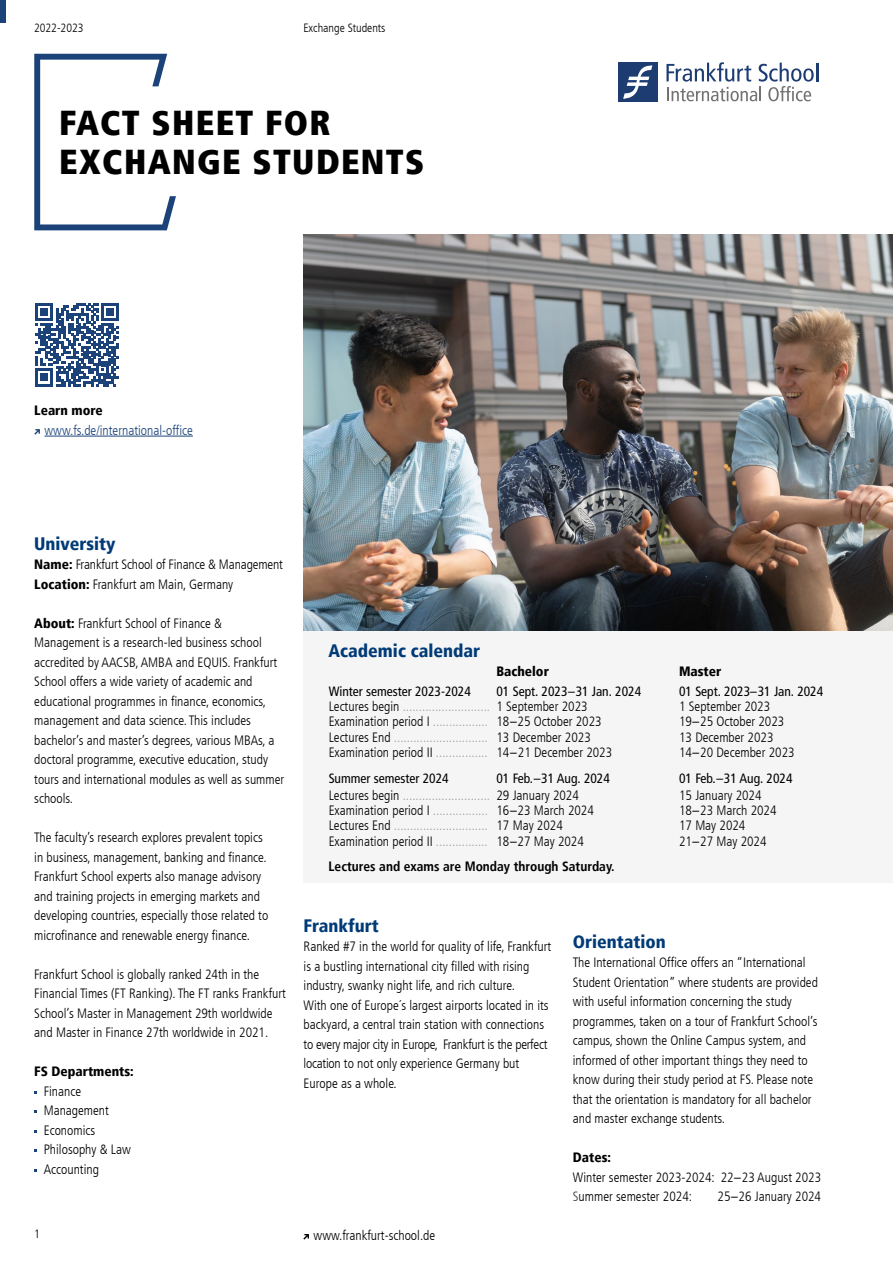
<style>
.page{position:relative;width:893px;height:1263px;background:#fff}
.page>*{position:absolute;margin:0;border:0;box-sizing:border-box;transform-origin:0 0}
.t1{font:900 condensed 34.5px/39px "Frutiger LT";letter-spacing:.04em;color:#000}
.t2{font:900 condensed 18px "Frutiger LT";color:#003b77}
.t3{font:300 condensed 13.5px/19.5px "Frutiger LT";color:#000}
.t4{font:300 condensed 13.5px "Frutiger LT";color:#9d9d9c}
.t5{font:condensed 13.5px "Frutiger LT";color:#000}
.t6{font:700 condensed 13.5px "Frutiger LT";color:#000}
.t7{font:900 condensed 13.5px "Frutiger LT";color:#000}
.t8{font:300 condensed 13.5px "Frutiger LT";color:#1b4379}
.t9{font:300 condensed 12px "Frutiger LT";color:#000}
.s1{font-weight:900}
.s2{color:#9d9d9c}
.s3{font-weight:400}
.s4{color:#000}
.s5{color:#3c3c3b}
</style>
<div class="page">
<div style="left:0;top:0;width:6px;height:23px;background:#1b4379"></div>
<svg style="left:303px;top:1234px;width:6px;height:5px"></svg>
<div style="left:304px;top:630px;width:589px;height:252px;background:#f6f5f5"></div>
<svg style="left:34px;top:54px;width:142px;height:176px"></svg>
<hr style="left:45px;top:436px;width:148px;height:1px;background:#1b4379">
<svg style="left:34px;top:429px;width:6px;height:6px"></svg>
<img style="left:304px;top:234px;width:589px;height:396px">
<svg style="left:36px;top:303px;width:83px;height:83px"></svg>
<div style="left:618px;top:62px;width:40px;height:40px;background:#1d3c72"></div>
<svg style="left:623px;top:65px;width:29px;height:34px"></svg>
<svg style="left:666px;top:62px;width:152px;height:39px"></svg>
<p class="t9" style="left:34px;top:21px;width:51px">2022-2023</p>
<p class="t9" style="left:303px;top:21px;width:84px">Exchange Students</p>
<h1 class="t1" style="left:59px;top:103px;width:367px">FACT SHEET FOR<br>EXCHANGE STUDENTS</h1>
<p class="t7" style="left:34px;top:402px;width:70px">Learn more</p>
<p class="t8" style="left:45px;top:422px;width:150px">www.fs.de/international-office</p>
<h2 class="t2" style="left:34px;top:533px;width:83px">University</h2>
<p class="t3" style="left:34px;top:555px;width:250px"><span class="s1">Name:</span> Frankfurt School of Finance &amp; Management<br><span class="s1">Location:</span> Frankfurt am Main, Germany</p>
<p class="t3" style="left:34px;top:614px;width:252px"><span class="s1">About:</span> Frankfurt School of Finance &amp; Management is a research-led business school accredited by AACSB, AMBA and EQUIS. Frankfurt School offers a wide variety of academic and educational programmes in finance, economics, management and data science. This includes bachelor’s and master’s degrees, various MBAs, a doctoral programme, executive education, study tours and international modules as well as summer schools.</p>
<p class="t3" style="left:34px;top:828px;width:236px">The faculty’s research explores prevalent topics in business, management, banking and finance.<br>Frankfurt School experts also manage advisory and training projects in emerging markets and developing countries, especially those related to microfinance and renewable energy finance.</p>
<p class="t3" style="left:34px;top:965px;width:253px">Frankfurt School is globally ranked 24th in the Financial Times (FT Ranking). The FT ranks Frankfurt School’s Master in Management 29th worldwide and Master in Finance 27th worldwide in 2021.</p>
<p class="t7" style="left:34px;top:1063px;width:101px">FS Departments:</p>
<p class="t3" style="left:44px;top:1082px;width:89px">Finance<br>Management<br>Economics<br>Philosophy &amp; Law<br>Accounting</p>
<p class="t9" style="left:34px;top:1227px;width:7px">1</p>
<h2 class="t2" style="left:329px;top:640px;width:153px">Academic calendar</h2>
<p class="t7" style="left:496px;top:663px;width:54px">Bachelor</p>
<p class="t7" style="left:679px;top:663px;width:44px">Master</p>
<p class="t5" style="left:329px;top:683px;width:144px">Winter semester 2023-2024</p>
<p class="t5" style="left:496px;top:683px;width:146px">01 Sept. 2023–31 Jan. 2024</p>
<p class="t5" style="left:679px;top:683px;width:146px">01 Sept. 2023–31 Jan. 2024</p>
<p class="t3" style="left:329px;top:697px;width:260px">Lectures begin <span class="s2">...........................</span> 1 September 2023</p>
<p class="t3" style="left:679px;top:697px;width:93px">1 September 2023</p>
<p class="t3" style="left:329px;top:712px;width:275px">Examination period I <span class="s2">.................</span> 18<span class="s3">–</span>25 October 2023</p>
<p class="t3" style="left:679px;top:712px;width:107px">19<span class="s3">–</span>25 October 2023</p>
<p class="t4" style="left:329px;top:729px;width:264px"><span class="s4">Lectures End</span> ............................. <span class="s4">13 December 2023</span></p>
<p class="t3" style="left:679px;top:727px;width:96px">13 December 2023</p>
<p class="t3" style="left:329px;top:743px;width:285px">Examination period II <span class="s2">................</span> 14<span class="s3">–</span>21 December 2023</p>
<p class="t3" style="left:679px;top:743px;width:117px">14<span class="s3">–</span>20 December 2023</p>
<p class="t5" style="left:329px;top:770px;width:122px">Summer semester 2024</p>
<p class="t5" style="left:496px;top:770px;width:115px">01 Feb.–31 Aug. 2024</p>
<p class="t5" style="left:679px;top:770px;width:115px">01 Feb.–31 Aug. 2024</p>
<p class="t4" style="left:329px;top:787px;width:252px"><span class="s4">Lectures begin</span> ........................... <span class="s4">29 January 2024</span></p>
<p class="t3" style="left:679px;top:785px;width:84px">15 January 2024</p>
<p class="t3" style="left:329px;top:801px;width:267px">Examination period I <span class="s2">.................</span> 16<span class="s3">–</span>23 March 2024</p>
<p class="t3" style="left:679px;top:801px;width:99px">18<span class="s3">–</span>23 March 2024</p>
<p class="t4" style="left:329px;top:818px;width:236px"><span class="s4">Lectures End</span> ............................. <span class="s4">17 May 2024</span></p>
<p class="t3" style="left:679px;top:816px;width:68px">17 May 2024</p>
<p class="t3" style="left:329px;top:831px;width:257px">Examination period II <span class="s2">................</span> 18<span class="s3">–</span>27 May 2024</p>
<p class="t3" style="left:679px;top:831px;width:89px">21<span class="s3">–</span>27 May 2024</p>
<p class="t6" style="left:329px;top:858px;width:288px">Lectures and exams are Monday through Saturday.</p>
<h2 class="t2" style="left:304px;top:914px;width:77px">Frankfurt</h2>
<p class="t3" style="left:304px;top:937px;width:249px">Ranked #7 in the world for quality of life, Frankfurt is a bustling international city filled with rising industry, swanky night life, and rich culture.<br>With one of Europe´s largest airports located in its backyard, a central train station with connections to every major city in Europe, Frankfurt is the perfect location to not only experience Germany but Europe as a whole.</p>
<p class="t3" style="left:314px;top:1225px;width:123px">www.frankfurt-school.de</p>
<h2 class="t2" style="left:573px;top:931px;width:95px">Orientation</h2>
<p class="t3" style="left:573px;top:953px;width:247px">The International Office offers an “International Student Orientation” where students are provided with useful information concerning the study programmes, taken on a tour of Frankfurt School’s campus, shown the Online Campus system, and informed of other important things they need to know during their study period at FS. Please note that the orientation is mandatory for all bachelor and master exchange students.</p>
<p class="t3" style="left:573px;top:1148px;width:250px"><span class="s1">Dates:<br></span>Winter semester 2023-2024: 22<span class="s3">–</span>23 August 2023<br><span class="s5">S</span>ummer semester 2024:</p>
<p class="t3" style="left:717px;top:1187px;width:105px">25<span class="s3">–</span>26 January 2024</p>
</div>
